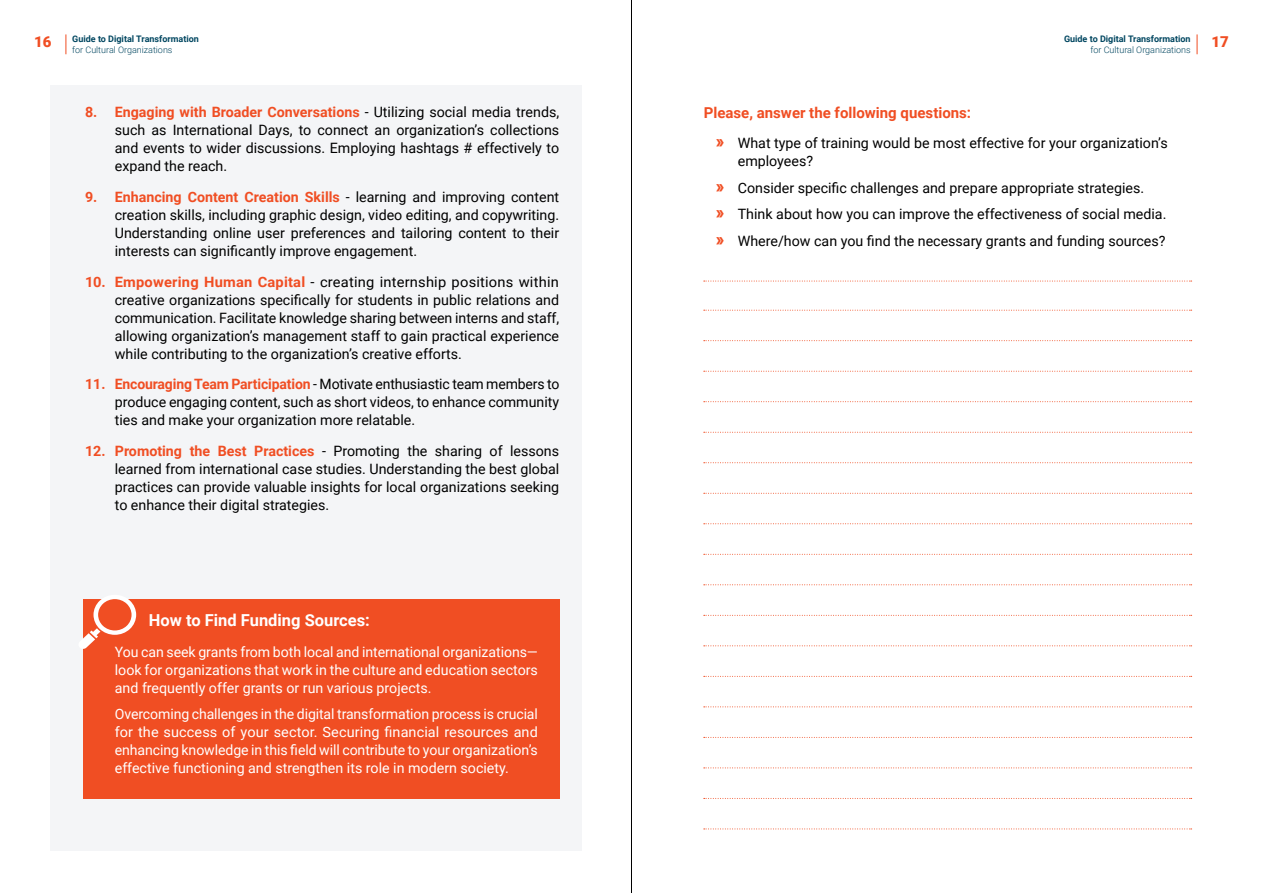
<style>
.page{position:relative;width:1263px;height:893px;background:#fff}
.page>*{position:absolute;margin:0;border:0;box-sizing:border-box;transform-origin:0 0}
.t1{font:700 16.5px "Roboto";color:#fff}
.t2{font:700 15px "Roboto";color:#f04e23}
.t3{font:900 15px "Roboto";color:#f04e23}
.t4{font:14.25px/18px "Roboto";color:#000;text-align:justify}
.t5{font:14.25px/18px "Roboto";color:#fff;text-align:justify}
.t6{font:700 9px "Roboto";color:#004660}
.t7{font:300 9px "Roboto";color:#004660}
.s1{font-weight:700;color:#f04e23}
.s2{font-family:"Nexa";font-weight:700;font-size:16.5px;color:#f04e23}
</style>
<div class="page">
<svg style="left:1197px;top:34px;width:1px;height:20px"></svg>
<svg style="left:66px;top:34px;width:1px;height:20px"></svg>
<div style="left:50px;top:85px;width:531px;height:765px;background:#f4f5f7"></div>
<div style="left:83px;top:599px;width:476px;height:200px;background:#f04e23"></div>
<svg style="left:79px;top:595px;width:57px;height:54px"></svg>
<svg style="left:704px;top:310px;width:488px;height:1px"></svg>
<svg style="left:704px;top:281px;width:488px;height:1px"></svg>
<svg style="left:704px;top:432px;width:488px;height:1px"></svg>
<svg style="left:704px;top:371px;width:488px;height:1px"></svg>
<svg style="left:704px;top:493px;width:488px;height:1px"></svg>
<svg style="left:704px;top:584px;width:488px;height:1px"></svg>
<svg style="left:704px;top:737px;width:488px;height:1px"></svg>
<svg style="left:704px;top:645px;width:488px;height:1px"></svg>
<svg style="left:704px;top:798px;width:488px;height:1px"></svg>
<svg style="left:704px;top:340px;width:488px;height:1px"></svg>
<svg style="left:704px;top:462px;width:488px;height:1px"></svg>
<svg style="left:704px;top:554px;width:488px;height:1px"></svg>
<svg style="left:704px;top:706px;width:488px;height:1px"></svg>
<svg style="left:704px;top:401px;width:488px;height:1px"></svg>
<svg style="left:704px;top:523px;width:488px;height:1px"></svg>
<svg style="left:704px;top:615px;width:488px;height:1px"></svg>
<svg style="left:704px;top:767px;width:488px;height:1px"></svg>
<svg style="left:704px;top:676px;width:488px;height:1px"></svg>
<svg style="left:704px;top:829px;width:488px;height:1px"></svg>
<hr style="left:631px;top:0;width:1px;height:893px;background:#000">
<p class="t6" style="left:72px;top:33px;width:128px">Guide to Digital Transformation</p>
<p class="t7" style="left:72px;top:43px;width:102px">for Cultural Organizations</p>
<p class="t6" style="left:1064px;top:33px;width:128px">Guide to Digital Transformation</p>
<p class="t7" style="left:1090px;top:43px;width:102px">for Cultural Organizations</p>
<p class="t3" style="left:34px;top:31px;width:19px">16</p>
<p class="t3" style="left:1211px;top:31px;width:19px">17</p>
<p class="t4" style="left:115px;top:102px;width:446px;text-indent:-30px"><span class="s1">8. Engaging with Broader Conversations</span> - Utilizing social media trends, such as International Days, to connect an organization’s collections and events to wider discussions. Employing hashtags # effectively to expand the reach.</p>
<p class="t4" style="left:115px;top:187px;width:446px;text-indent:-30px"><span class="s1">9. Enhancing Content Creation Skills</span> - learning and improving content creation skills, including graphic design, video editing, and copywriting.<br>Understanding online user preferences and tailoring content to their interests can significantly improve engagement.</p>
<p class="t4" style="left:115px;top:272px;width:446px;text-indent:-30px"><span class="s1">10. Empowering Human Capital</span> - creating internship positions within creative organizations specifically for students in public relations and communication. Facilitate knowledge sharing between interns and staff, allowing organization’s management staff to gain practical experience while contributing to the organization’s creative efforts.</p>
<p class="t4" style="left:115px;top:375px;width:446px;text-indent:-30px"><span class="s1">11. Encouraging Team Participation</span> - Motivate enthusiastic team members to produce engaging content, such as short videos, to enhance community ties and make your organization more relatable.</p>
<p class="t4" style="left:115px;top:441px;width:446px;text-indent:-30px"><span class="s1">12. Promoting the Best Practices</span> - Promoting the sharing of lessons learned from international case studies. Understanding the best global practices can provide valuable insights for local organizations seeking to enhance their digital strategies.</p>
<p class="t1" style="left:149px;top:608px;width:223px">How to Find Funding Sources:</p>
<p class="t5" style="left:115px;top:642px;width:425px">You can seek grants from both local and international organizations— look for organizations that work in the culture and education sectors and frequently offer grants or run various projects.</p>
<p class="t5" style="left:115px;top:704px;width:425px">Overcoming challenges in the digital transformation process is crucial for the success of your sector. Securing financial resources and enhancing knowledge in this field will contribute to your organization’s effective functioning and strengthen its role in modern society.</p>
<p class="t2" style="left:704px;top:102px;width:269px">Please, answer the following questions:</p>
<p class="t4" style="left:738px;top:134px;width:431px;text-indent:-21px"><span class="s2">»</span> What type of training would be most effective for your organization’s employees?</p>
<p class="t4" style="left:716px;top:174px;width:451px;line-height:26.5px;text-align:left"><span class="s2">»</span> Consider specific challenges and prepare appropriate strategies.<br><span class="s2">»</span> Think about how you can improve the effectiveness of social media. <span class="s2">»</span> Where/how can you find the necessary grants and funding sources?</p>
</div>
